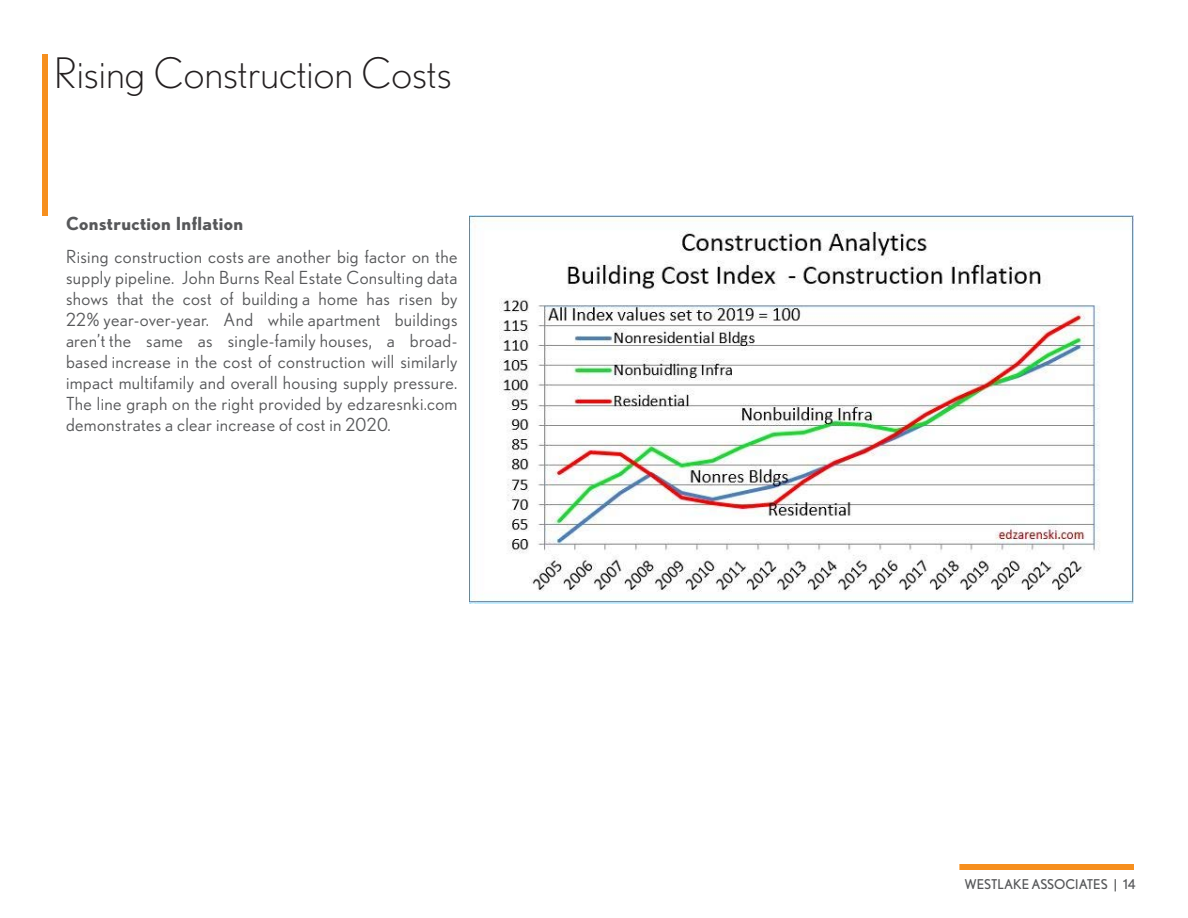
<style>
.page{position:relative;width:1188px;height:918px;background:#fff}
.page>*{position:absolute;margin:0;border:0;box-sizing:border-box;transform-origin:0 0}
.t1{font:300 42px "Nobel";color:#231f20}
.t2{font:18px/21px "Nobel";letter-spacing:.02em;color:#57585a;text-align:justify}
.t3{font:700 18px "Nobel";letter-spacing:.02em;color:#57585a}
.t4{font:13.5px "Nobel";color:#57585a}
</style>
<div class="page">
<div style="left:42px;top:54px;width:6px;height:162px;background:#f68f1e"></div>
<div style="left:959px;top:864px;width:175px;height:6px;background:#f68f1e"></div>
<img style="left:470px;top:216px;width:664px;height:388px">
<p class="t1" style="left:54px;top:49px;width:399px">Rising Construction Costs</p>
<p class="t3" style="left:66px;top:213px;width:179px">Construction Inflation</p>
<p class="t2" style="left:66px;top:246px;width:393px">Rising construction costs are another big factor on the supply pipeline. John Burns Real Estate Consulting data shows that the cost of building a home has risen by 22% year-over-year. And while apartment buildings aren’t the same as single-family houses, a broad&shy;based increase in the cost of construction will similarly impact multifamily and overall housing supply pressure.<br>The line graph on the right provided by edzaresnki.com demonstrates a clear increase of cost in 2020.</p>
<p class="t4" style="left:964px;top:877px;width:173px">WESTLAKE ASSOCIATES | 14</p>
</div>
